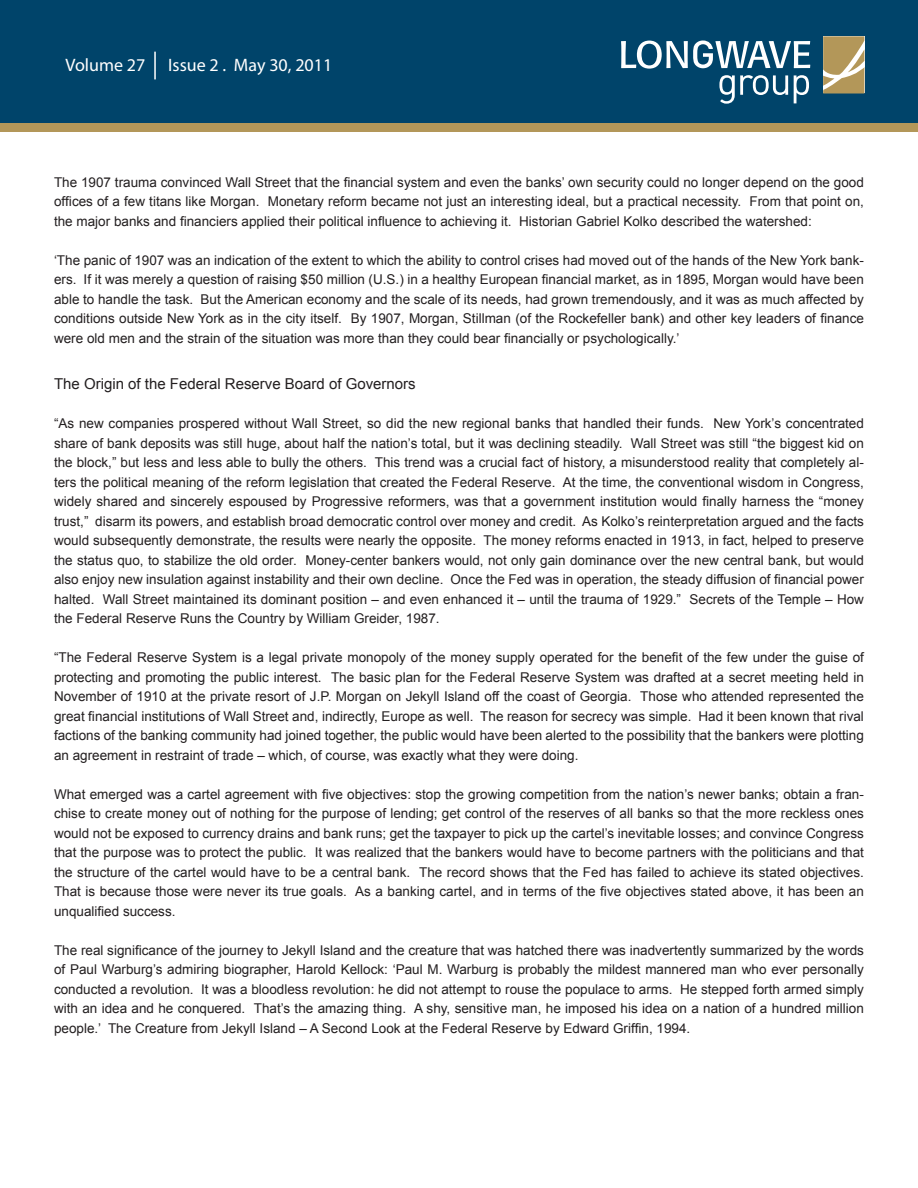
<style>
.page{position:relative;width:918px;height:1188px;background:#fff}
.page>*{position:absolute;margin:0;border:0;box-sizing:border-box;transform-origin:0 0}
.t1{font:18px "Myriad Pro";color:#fff}
.t2{font:15px "Arial";color:#231f20}
.t3{font:13.5px/19.5px "Arial";color:#231f20;text-align:justify}
</style>
<div class="page">
<div style="left:0;top:122px;width:918px;height:10px;background:#b39759"></div>
<div style="left:0;top:0;width:918px;height:123px;background:#00446a"></div>
<hr style="left:154px;top:52px;width:2px;height:27px;background:#fff">
<svg style="left:621px;top:40px;width:189px;height:29px"></svg>
<svg style="left:719px;top:75px;width:69px;height:29px"></svg>
<svg style="left:794px;top:75px;width:15px;height:28px"></svg>
<svg style="left:823px;top:36px;width:41px;height:58px;background:#bfa977"></svg>
<p class="t1" style="left:66px;top:54px;width:81px">Volume 27</p>
<p class="t1" style="left:168px;top:54px;width:166px">Issue 2 . May 30, 2011</p>
<p class="t3" style="left:54px;top:172px;width:811px">The 1907 trauma convinced Wall Street that the financial system and even the banks’ own security could no longer depend on the good offices of a few titans like Morgan. Monetary reform became not just an interesting ideal, but a practical necessity. From that point on, the major banks and financiers applied their political influence to achieving it. Historian Gabriel Kolko described the watershed:</p>
<p class="t3" style="left:54px;top:250px;width:811px">‘The panic of 1907 was an indication of the extent to which the ability to control crises had moved out of the hands of the New York bank&shy;ers. If it was merely a question of raising $50 million (U.S.) in a healthy European financial market, as in 1895, Morgan would have been able to handle the task. But the American economy and the scale of its needs, had grown tremendously, and it was as much affected by conditions outside New York as in the city itself. By 1907, Morgan, Stillman (of the Rockefeller bank) and other key leaders of finance were old men and the strain of the situation was more than they could bear financially or psychologically.’</p>
<p class="t2" style="left:54px;top:374px;width:363px">The Origin of the Federal Reserve Board of Governors</p>
<p class="t3" style="left:54px;top:414px;width:812px">“As new companies prospered without Wall Street, so did the new regional banks that handled their funds. New York’s concentrated share of bank deposits was still huge, about half the nation’s total, but it was declining steadily. Wall Street was still “the biggest kid on the block,” but less and less able to bully the others. This trend was a crucial fact of history, a misunderstood reality that completely al&shy;ters the political meaning of the reform legislation that created the Federal Reserve. At the time, the conventional wisdom in Congress, widely shared and sincerely espoused by Progressive reformers, was that a government institution would finally harness the “money trust,” disarm its powers, and establish broad democratic control over money and credit. As Kolko’s reinterpretation argued and the facts would subsequently demonstrate, the results were nearly the opposite. The money reforms enacted in 1913, in fact, helped to preserve the status quo, to stabilize the old order. Money-center bankers would, not only gain dominance over the new central bank, but would also enjoy new insulation against instability and their own decline. Once the Fed was in operation, the steady diffusion of financial power halted. Wall Street maintained its dominant position – and even enhanced it – until the trauma of 1929.” Secrets of the Temple – How the Federal Reserve Runs the Country by William Greider, 1987.</p>
<p class="t3" style="left:54px;top:648px;width:811px">“The Federal Reserve System is a legal private monopoly of the money supply operated for the benefit of the few under the guise of protecting and promoting the public interest. The basic plan for the Federal Reserve System was drafted at a secret meeting held in November of 1910 at the private resort of J.P. Morgan on Jekyll Island off the coast of Georgia. Those who attended represented the great financial institutions of Wall Street and, indirectly, Europe as well. The reason for secrecy was simple. Had it been known that rival factions of the banking community had joined together, the public would have been alerted to the possibility that the bankers were plotting an agreement in restraint of trade – which, of course, was exactly what they were doing.</p>
<p class="t3" style="left:54px;top:784px;width:811px">What emerged was a cartel agreement with five objectives: stop the growing competition from the nation’s newer banks; obtain a fran&shy;chise to create money out of nothing for the purpose of lending; get control of the reserves of all banks so that the more reckless ones would not be exposed to currency drains and bank runs; get the taxpayer to pick up the cartel’s inevitable losses; and convince Congress that the purpose was to protect the public. It was realized that the bankers would have to become partners with the politicians and that the structure of the cartel would have to be a central bank. The record shows that the Fed has failed to achieve its stated objectives.<br>That is because those were never its true goals. As a banking cartel, and in terms of the five objectives stated above, it has been an unqualified success.</p>
<p class="t3" style="left:54px;top:940px;width:811px">The real significance of the journey to Jekyll Island and the creature that was hatched there was inadvertently summarized by the words of Paul Warburg’s admiring biographer, Harold Kellock: ‘Paul M. Warburg is probably the mildest mannered man who ever personally conducted a revolution. It was a bloodless revolution: he did not attempt to rouse the populace to arms. He stepped forth armed simply with an idea and he conquered. That’s the amazing thing. A shy, sensitive man, he imposed his idea on a nation of a hundred million people.’ The Creature from Jekyll Island – A Second Look at the Federal Reserve by Edward Griffin, 1994.</p>
</div>
